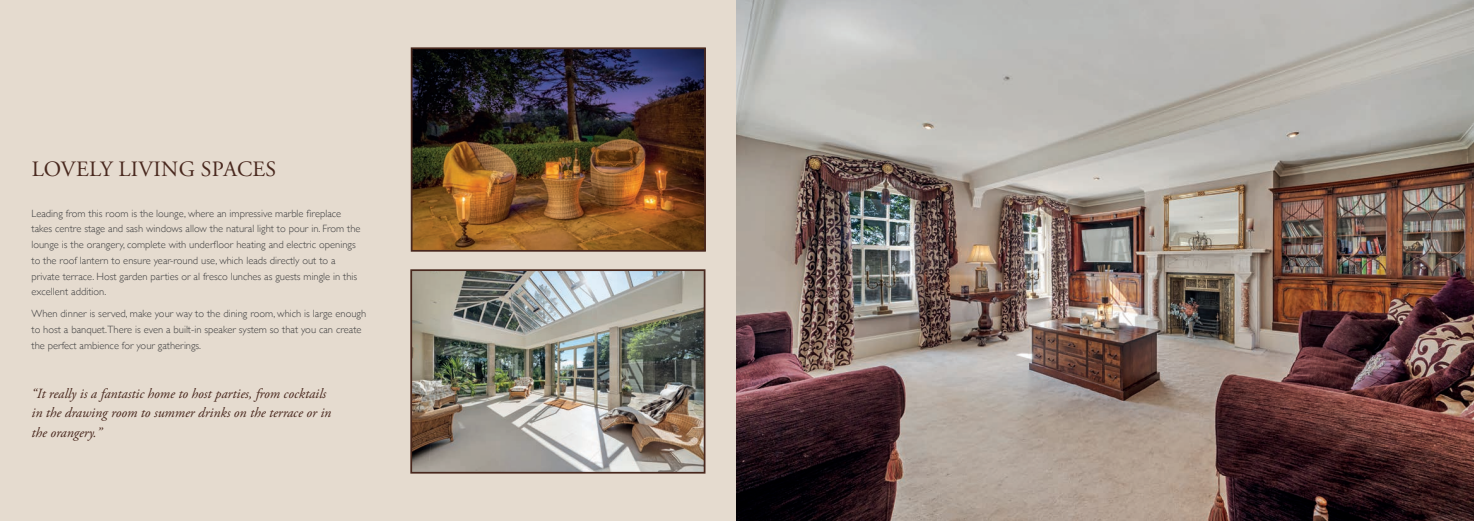
<style>
.page{position:relative;width:1474px;height:521px;background:#fff}
.page>*{position:absolute;margin:0;border:0;box-sizing:border-box;transform-origin:0 0}
.t1{font:21.88px "Adobe Garamond Pro";letter-spacing:.015em;color:#49281e}
.t2{font:italic 14px/19.2px "Adobe Garamond Pro";color:#49281e}
.t3{font:300 10.5px/15.8px "Gill Sans";color:#3e3e3f}
</style>
<div class="page">
<div style="left:0;top:0;width:736px;height:521px;background:#e5dbcf"></div>
<img style="left:736px;top:0;width:737px;height:521px">
<img style="left:414px;top:50px;width:289px;height:199px">
<div style="left:411px;top:47px;width:295px;height:205px;border:2px solid #49281e"></div>
<img style="left:413px;top:272px;width:289px;height:199px">
<div style="left:410px;top:269px;width:295px;height:205px;border:2px solid #49281e"></div>
<h1 class="t1" style="left:32px;top:156px;width:246px">LOVELY LIVING SPACES</h1>
<p class="t3" style="left:32px;top:205px;width:330px">Leading from this room is the lounge, where an impressive marble fireplace takes centre stage and sash windows allow the natural light to pour in. From the lounge is the orangery, complete with underfloor heating and electric openings to the roof lantern to ensure year-round use, which leads directly out to a private terrace. Host garden parties or al fresco lunches as guests mingle in this excellent addition.</p>
<p class="t3" style="left:32px;top:305px;width:336px">When dinner is served, make your way to the dining room, which is large enough to host a banquet.There is even a built-in speaker system so that you can create the perfect ambience for your gatherings.</p>
<h2 class="t2" style="left:32px;top:384px;width:301px">“It really is a fantastic home to host parties, from cocktails in the drawing room to summer drinks on the terrace or in the orangery.”</h2>
</div>
